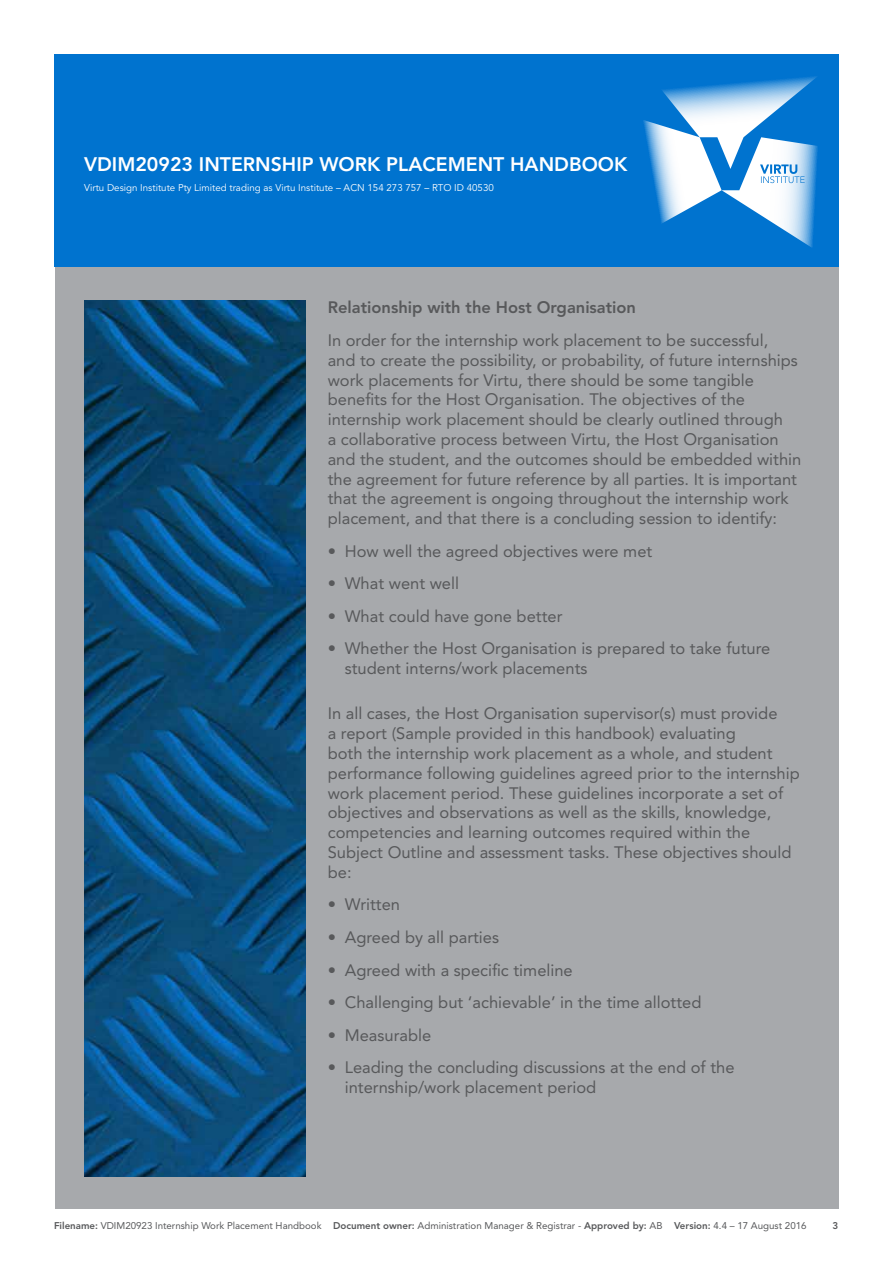
<style>
.page{position:relative;width:893px;height:1263px;background:#fff}
.page>*{position:absolute;margin:0;border:0;box-sizing:border-box;transform-origin:0 0}
.t1{font:800 19.5px "Avenir LT Std";color:#fff}
.t2{font:16.5px/19.8px "Avenir LT Std";color:#58595b}
.t3{font:800 16.5px "Avenir LT Std";color:#58595b}
.t4{font:9.75px "Avenir LT Std";color:#58595b}
.t5{font:9.75px "Avenir LT Std";color:#fff}
.t6{font:800 9.75px "Avenir LT Std";color:#58595b}
.s1{font-weight:800}
</style>
<div class="page">
<div style="left:55px;top:267px;width:783px;height:941px;background:#a7a9ac"></div>
<img style="left:84px;top:301px;width:221px;height:876px">
<div style="left:54px;top:54px;width:785px;height:213px;background:#0073cf"></div>
<svg style="left:643px;top:76px;width:175px;height:172px"></svg>
<p class="t1" style="left:84px;top:152px;width:545px">VDIM20923 INTERNSHIP WORK PLACEMENT HANDBOOK</p>
<p class="t5" style="left:84px;top:182px;width:411px">Virtu Design Institute Pty Limited trading as Virtu Institute – ACN 154 273 757 – RTO ID 40530</p>
<p class="t3" style="left:328px;top:298px;width:310px">Relationship with the Host Organisation</p>
<p class="t2" style="left:328px;top:330px;width:475px">In order for the internship work placement to be successful,<br>and to create the possibility, or probability, of future internships work placements for Virtu, there should be some tangible benefits for the Host Organisation. The objectives of the internship work placement should be clearly outlined through<br>a collaborative process between Virtu, the Host Organisation and the student, and the outcomes should be embedded within the agreement for future reference by all parties. It is important that the agreement is ongoing throughout the internship work placement, and that there is a concluding session to identify:</p>
<p class="t2" style="left:328px;top:541px;width:326px">• How well the agreed objectives were met</p>
<p class="t2" style="left:328px;top:574px;width:133px">• What went well</p>
<p class="t2" style="left:328px;top:606px;width:236px">• What could have gone better</p>
<p class="t2" style="left:345px;top:639px;width:427px;text-indent:-17px">• Whether the Host Organisation is prepared to take future student interns/work placements</p>
<p class="t2" style="left:328px;top:704px;width:473px">In all cases, the Host Organisation supervisor(s) must provide<br>a report (Sample provided in this handbook) evaluating<br>both the internship work placement as a whole, and student performance following guidelines agreed prior to the internship work placement period. These guidelines incorporate a set of objectives and observations as well as the skills, knowledge, competencies and learning outcomes required within the Subject Outline and assessment tasks. These objectives should be:</p>
<p class="t2" style="left:328px;top:895px;width:74px">• Written</p>
<p class="t2" style="left:328px;top:927px;width:173px">• Agreed by all parties</p>
<p class="t2" style="left:328px;top:960px;width:247px">• Agreed with a specific timeline</p>
<p class="t2" style="left:328px;top:993px;width:375px">• Challenging but ‘achievable’ in the time allotted</p>
<p class="t2" style="left:328px;top:1025px;width:105px">• Measurable</p>
<p class="t2" style="left:345px;top:1058px;width:391px;text-indent:-17px">• Leading the concluding discussions at the end of the internship/work placement period</p>
<p class="t4" style="left:54px;top:1220px;width:754px"><span class="s1">Filename:</span> VDIM20923 Internship Work Placement Handbook <span class="s1">Document owner:</span> Administration Manager &amp; Registrar - <span class="s1">Approved by:</span> AB <span class="s1">Version:</span> 4.4 – 17 August 2016</p>
<p class="t6" style="left:832px;top:1220px;width:7px">3</p>
</div>
